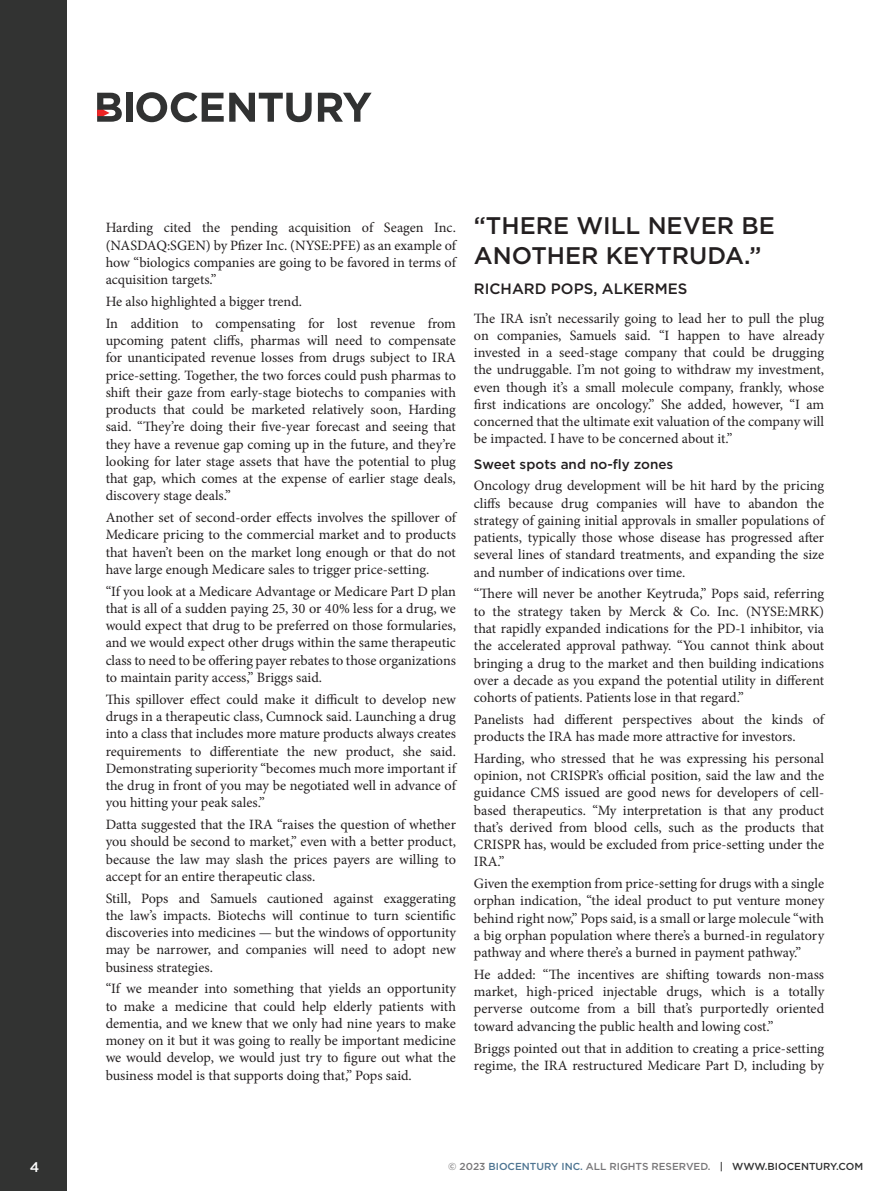
<style>
.page{position:relative;width:893px;height:1191px;background:#fff}
.page>*{position:absolute;margin:0;border:0;box-sizing:border-box;transform-origin:0 0}
.t1{font:500 24px/30px "Gotham";color:#231f20}
.t2{font:500 15px "Gotham";color:#231f20}
.t3{font:14.25px/17.2px "Minion Pro";color:#231f20;text-align:justify}
.t4{font:500 13.95px "Gotham";color:#fff}
.t5{font:500 13.5px "Gotham";color:#231f20}
.t6{font:500 10.2px "Gotham";color:#787779}
.s1{color:#4e7592}
.s2{color:#313232}
</style>
<div class="page">
<div style="left:0;top:0;width:67px;height:1191px;background:#323332"></div>
<div style="left:126px;top:93px;width:6px;height:29px;background:#313232"></div>
<svg style="left:136px;top:92px;width:176px;height:30px"></svg>
<svg style="left:318px;top:93px;width:54px;height:29px"></svg>
<svg style="left:97px;top:93px;width:25px;height:29px"></svg>
<p class="t3" style="left:106px;top:219px;width:352px">Harding cited the pending acquisition of Seagen Inc. (NASDAQ:SGEN) by Pfizer Inc. (NYSE:PFE) as an example of how “biologics companies are going to be favored in terms of acquisition targets.”</p>
<p class="t3" style="left:106px;top:291px;width:352px;line-height:21.8px">He also highlighted a bigger trend.<br>In addition to compensating for lost revenue from</p>
<p class="t3" style="left:106px;top:332px;width:352px">upcoming patent cliffs, pharmas will need to compensate for unanticipated revenue losses from drugs subject to IRA price-setting. Together, the two forces could push pharmas to shift their gaze from early-stage biotechs to companies with products that could be marketed relatively soon, Harding said. “They’re doing their five-year forecast and seeing that they have a revenue gap coming up in the future, and they’re looking for later stage assets that have the potential to plug that gap, which comes at the expense of earlier stage deals, discovery stage deals.”</p>
<p class="t3" style="left:106px;top:509px;width:352px">Another set of second-order effects involves the spillover of Medicare pricing to the commercial market and to products that haven’t been on the market long enough or that do not have large enough Medicare sales to trigger price-setting.</p>
<p class="t3" style="left:106px;top:582px;width:352px">“If you look at a Medicare Advantage or Medicare Part D plan that is all of a sudden paying 25, 30 or 40% less for a drug, we would expect that drug to be preferred on those formularies, and we would expect other drugs within the same therapeutic class to need to be offering payer rebates to those organizations to maintain parity access,” Briggs said.</p>
<p class="t3" style="left:106px;top:690px;width:352px">This spillover effect could make it difficult to develop new drugs in a therapeutic class, Cumnock said. Launching a drug into a class that includes more mature products always creates requirements to differentiate the new product, she said.<br>Demonstrating superiority “becomes much more important if the drug in front of you may be negotiated well in advance of you hitting your peak sales.”</p>
<p class="t3" style="left:106px;top:816px;width:352px">Datta suggested that the IRA “raises the question of whether you should be second to market,” even with a better product, because the law may slash the prices payers are willing to accept for an entire therapeutic class.</p>
<p class="t3" style="left:106px;top:889px;width:352px">Still, Pops and Samuels cautioned against exaggerating the law’s impacts. Biotechs will continue to turn scientific discoveries into medicines — but the windows of opportunity may be narrower, and companies will need to adopt new business strategies.</p>
<p class="t3" style="left:106px;top:980px;width:352px">“If we meander into something that yields an opportunity to make a medicine that could help elderly patients with dementia, and we knew that we only had nine years to make money on it but it was going to really be important medicine we would develop, we would just try to figure out what the business model is that supports doing that,” Pops said.</p>
<h1 class="t1" style="left:474px;top:210px;width:302px">“THERE WILL NEVER BE<br>ANOTHER KEYTRUDA.”</h1>
<p class="t2" style="left:474px;top:279px;width:215px">RICHARD POPS, ALKERMES</p>
<p class="t3" style="left:474px;top:309px;width:352px">The IRA isn’t necessarily going to lead her to pull the plug on companies, Samuels said. “I happen to have already invested in a seed-stage company that could be drugging the undruggable. I’m not going to withdraw my investment, even though it’s a small molecule company, frankly, whose first indications are oncology.” She added, however, “I am concerned that the ultimate exit valuation of the company will be impacted. I have to be concerned about it.”</p>
<p class="t5" style="left:474px;top:455px;width:201px">Sweet spots and no-fly zones</p>
<p class="t3" style="left:474px;top:477px;width:352px">Oncology drug development will be hit hard by the pricing cliffs because drug companies will have to abandon the strategy of gaining initial approvals in smaller populations of patients, typically those whose disease has progressed after several lines of standard treatments, and expanding the size and number of indications over time.</p>
<p class="t3" style="left:474px;top:585px;width:352px">“There will never be another Keytruda,” Pops said, referring to the strategy taken by Merck &amp; Co. Inc. (NYSE:MRK) that rapidly expanded indications for the PD-1 inhibitor, via the accelerated approval pathway. “You cannot think about bringing a drug to the market and then building indications over a decade as you expand the potential utility in different cohorts of patients. Patients lose in that regard.”</p>
<p class="t3" style="left:474px;top:710px;width:352px">Panelists had different perspectives about the kinds of products the IRA has made more attractive for investors.</p>
<p class="t3" style="left:474px;top:749px;width:352px">Harding, who stressed that he was expressing his personal opinion, not CRISPR’s official position, said the law and the guidance CMS issued are good news for developers of cell&shy;based therapeutics. “My interpretation is that any product that’s derived from blood cells, such as the products that CRISPR has, would be excluded from price-setting under the IRA.”</p>
<p class="t3" style="left:474px;top:875px;width:352px">Given the exemption from price-setting for drugs with a single orphan indication, “the ideal product to put venture money behind right now,” Pops said, is a small or large molecule “with a big orphan population where there’s a burned-in regulatory pathway and where there’s a burned in payment pathway.”</p>
<p class="t3" style="left:474px;top:965px;width:352px">He added: “The incentives are shifting towards non-mass market, high-priced injectable drugs, which is a totally perverse outcome from a bill that’s purportedly oriented toward advancing the public health and lowing cost.”</p>
<p class="t3" style="left:474px;top:1039px;width:352px">Briggs pointed out that in addition to creating a price-setting regime, the IRA restructured Medicare Part D, including by</p>
<p class="t4" style="left:30px;top:1157px;width:11px">4</p>
<p class="t6" style="left:448px;top:1159px;width:417px">© 2023 <span class="s1">BIOCENTURY INC.</span> ALL RIGHTS RESERVED. <span class="s2">| WWW.BIOCENTURY.COM</span></p>
</div>
